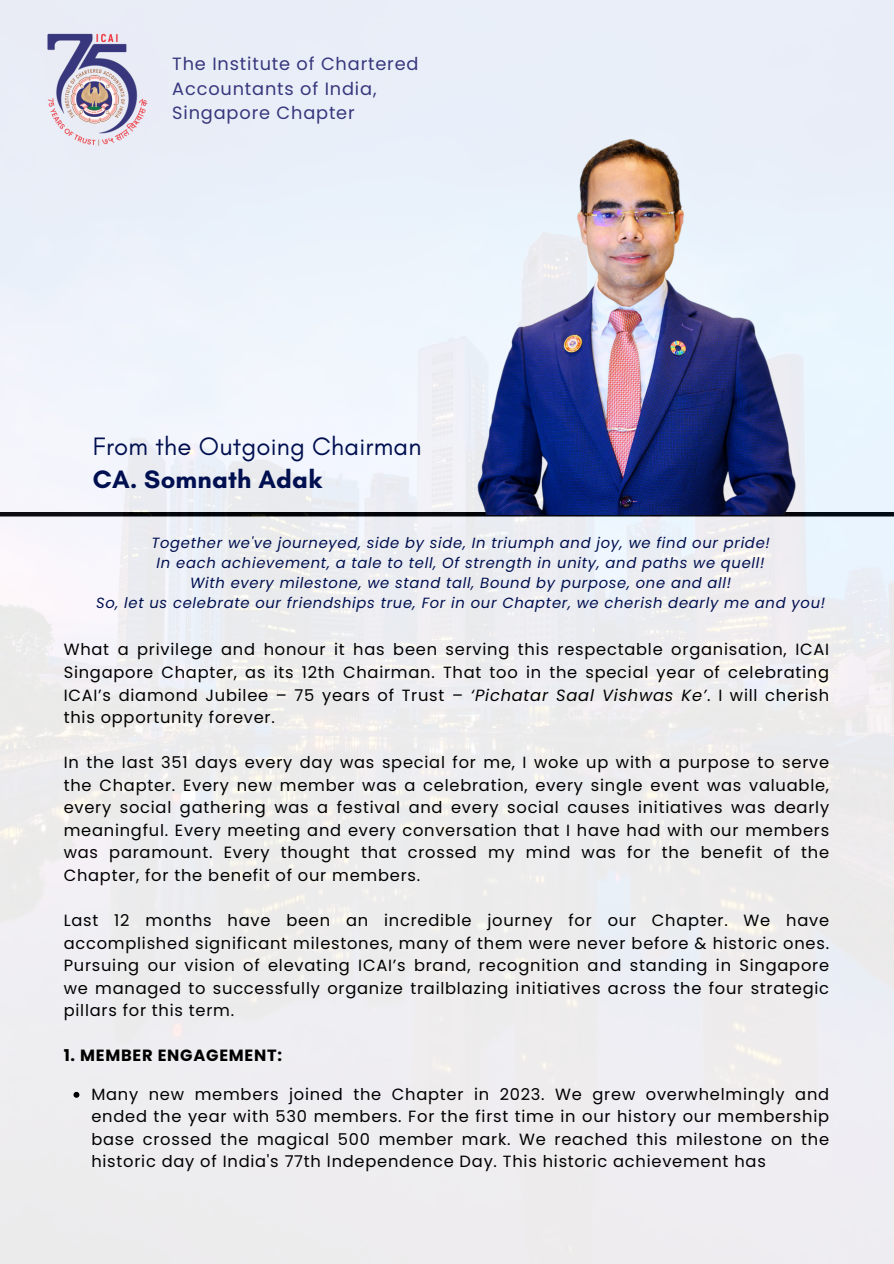
<style>
.page{position:relative;width:894px;height:1264px;background:#fff}
.page>*{position:absolute;margin:0;border:0;box-sizing:border-box;transform-origin:0 0}
.t1{font:25.65px/32.7px "Glacial Indifference";letter-spacing:.01em;color:#000f50}
.t2{font:17.7px/24.5px "Poppins";letter-spacing:.045em;color:#38377d}
.t3{font:16.2px/22.5px "Poppins";letter-spacing:.045em;color:#000;text-align:justify}
.t4{font:700 16.2px "Poppins";letter-spacing:.045em;color:#000}
.t5{font:italic 14.7px "Poppins";letter-spacing:.045em;color:#000f50}
.s1{font-weight:700}
.s2{font-style:italic}
</style>
<div class="page">
<img style="left:0;top:0;width:893px;height:1263px">
<img style="left:45px;top:32px;width:105px;height:115px">
<img style="left:475px;top:63px;width:328px;height:451px">
<svg style="left:73px;top:1091px;width:6px;height:6px"></svg>
<h3 class="t2" style="left:172px;top:52px;width:248px">The Institute of Chartered<br>Accountants of India,<br>Singapore Chapter</h3>
<p class="t1" style="left:93px;top:430px;width:330px">From the Outgoing Chairman<br><span class="s1">CA. Somnath Adak</span></p>
<h1 class="t5" style="left:151px;top:532px;width:619px">Together we've journeyed, side by side, In triumph and joy, we find our pride!</h1>
<p class="t5" style="left:157px;top:552px;width:609px">In each achievement, a tale to tell, Of strength in unity, and paths we quell!</p>
<p class="t5" style="left:190px;top:572px;width:542px">With every milestone, we stand tall, Bound by purpose, one and all!</p>
<p class="t5" style="left:96px;top:593px;width:730px">So, let us celebrate our friendships true, For in our Chapter, we cherish dearly me and you!</p>
<p class="t3" style="left:64px;top:638px;width:766px">What a privilege and honour it has been serving this respectable organisation, ICAI Singapore Chapter, as its 12th Chairman. That too in the special year of celebrating ICAI’s diamond Jubilee – 75 years of Trust – <span class="s2">‘Pichatar Saal Vishwas Ke’</span>. I will cherish this opportunity forever.</p>
<h3 class="t3" style="left:64px;top:751px;width:766px">In the last 351 days every day was special for me, I woke up with a purpose to serve the Chapter. Every new member was a celebration, every single event was valuable, every social gathering was a festival and every social causes initiatives was dearly meaningful. Every meeting and every conversation that I have had with our members was paramount. Every thought that crossed my mind was for the benefit of the Chapter, for the benefit of our members.</h3>
<h3 class="t3" style="left:64px;top:909px;width:766px">Last 12 months have been an incredible journey for our Chapter. We have accomplished significant milestones, many of them were never before &amp; historic ones.<br>Pursuing our vision of elevating ICAI’s brand, recognition and standing in Singapore we managed to successfully organize trailblazing initiatives across the four strategic pillars for this term.</h3>
<h3 class="t4" style="left:64px;top:1044px;width:220px">1. MEMBER ENGAGEMENT:</h3>
<h2 class="t3" style="left:91px;top:1082px;width:739px">Many new members joined the Chapter in 2023. We grew overwhelmingly and ended the year with 530 members. For the first time in our history our membership base crossed the magical 500 member mark. We reached this milestone on the historic day of India's 77th Independence Day. This historic achievement has</h2>
</div>
